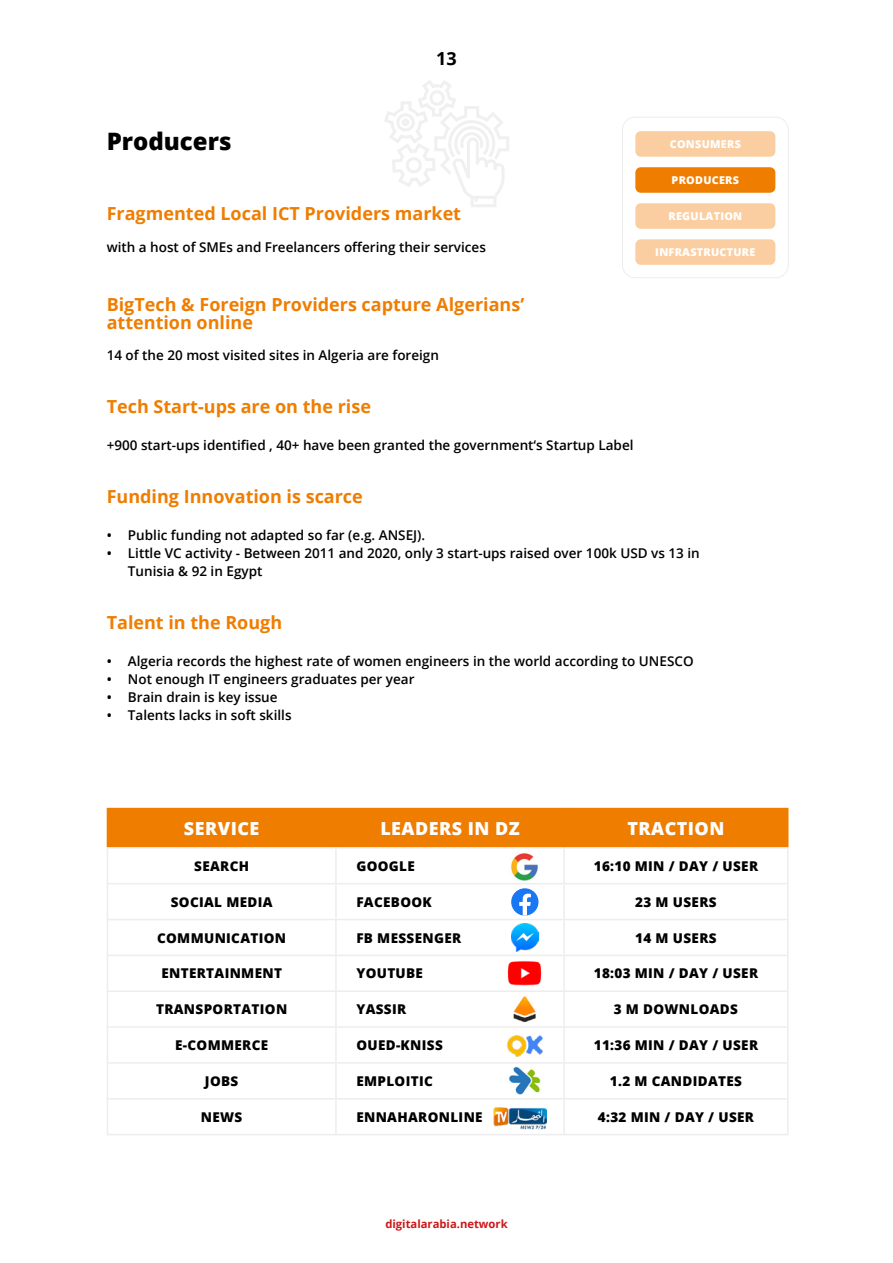
<style>
.page{position:relative;width:893px;height:1263px;background:#fff}
.page>*{position:absolute;margin:0;border:0;box-sizing:border-box;transform-origin:0 0}
.t1{font:800 24px "Open Sans";color:#000}
.t2{font:700 18px/18px "Open Sans";color:#ef7d00}
.t3{font:800 18px "Open Sans";letter-spacing:.025em;color:#fff}
.t4{font:700 18px "Open Sans";color:#000}
.t5{font:600 13.5px/18px "Open Sans";color:#000}
.t6{font:800 13.5px "Open Sans";letter-spacing:.025em;color:#000}
.t7{font:700 11.25px "Open Sans";color:#cd1719}
.t8{font:800 10.8px "Open Sans";letter-spacing:.025em;color:#fff}
</style>
<div class="page">
<div style="left:471px;top:196px;width:25px;height:11px;border:3px solid #f0f0f0"></div>
<svg style="left:384px;top:80px;width:125px;height:122px"></svg>
<div style="left:622px;top:117px;width:166px;height:161px;border:1px solid #ededed;border-radius:13px"></div>
<div style="left:635px;top:131px;width:140px;height:26px;background:#fbcea2;border-radius:5px"></div>
<div style="left:635px;top:167px;width:140px;height:26px;background:#ef7d00;border-radius:5px"></div>
<div style="left:635px;top:203px;width:140px;height:26px;background:#fbcea2;border-radius:5px"></div>
<div style="left:635px;top:239px;width:140px;height:26px;background:#fbcea2;border-radius:5px"></div>
<div style="left:108px;top:809px;width:679px;height:38px;background:#ef7d00"></div>
<hr style="left:107px;top:847px;width:229px;height:1px;background:#ededed">
<hr style="left:107px;top:848px;width:1px;height:35px;background:#ededed">
<hr style="left:336px;top:847px;width:228px;height:1px;background:#ededed">
<hr style="left:335px;top:848px;width:2px;height:35px;background:#ededed">
<hr style="left:564px;top:847px;width:224px;height:1px;background:#ededed">
<hr style="left:563px;top:848px;width:2px;height:35px;background:#ededed">
<hr style="left:787px;top:848px;width:1px;height:35px;background:#ededed">
<hr style="left:107px;top:883px;width:229px;height:1px;background:#ededed">
<hr style="left:107px;top:884px;width:1px;height:35px;background:#ededed">
<hr style="left:336px;top:883px;width:228px;height:1px;background:#ededed">
<hr style="left:335px;top:884px;width:2px;height:35px;background:#ededed">
<hr style="left:564px;top:883px;width:224px;height:1px;background:#ededed">
<hr style="left:563px;top:884px;width:2px;height:35px;background:#ededed">
<hr style="left:787px;top:884px;width:1px;height:35px;background:#ededed">
<hr style="left:107px;top:919px;width:229px;height:1px;background:#ededed">
<hr style="left:107px;top:920px;width:1px;height:35px;background:#ededed">
<hr style="left:336px;top:919px;width:228px;height:1px;background:#ededed">
<hr style="left:335px;top:920px;width:2px;height:35px;background:#ededed">
<hr style="left:564px;top:919px;width:224px;height:1px;background:#ededed">
<hr style="left:563px;top:920px;width:2px;height:35px;background:#ededed">
<hr style="left:787px;top:920px;width:1px;height:35px;background:#ededed">
<hr style="left:107px;top:955px;width:229px;height:1px;background:#ededed">
<hr style="left:107px;top:956px;width:1px;height:34px;background:#ededed">
<hr style="left:336px;top:955px;width:228px;height:1px;background:#ededed">
<hr style="left:335px;top:956px;width:2px;height:34px;background:#ededed">
<hr style="left:564px;top:955px;width:224px;height:1px;background:#ededed">
<hr style="left:563px;top:956px;width:2px;height:34px;background:#ededed">
<hr style="left:787px;top:956px;width:1px;height:34px;background:#ededed">
<hr style="left:107px;top:990px;width:229px;height:2px;background:#ededed">
<hr style="left:107px;top:992px;width:1px;height:34px;background:#ededed">
<hr style="left:336px;top:990px;width:228px;height:2px;background:#ededed">
<hr style="left:335px;top:992px;width:2px;height:34px;background:#ededed">
<hr style="left:564px;top:990px;width:224px;height:2px;background:#ededed">
<hr style="left:563px;top:992px;width:2px;height:34px;background:#ededed">
<hr style="left:787px;top:992px;width:1px;height:34px;background:#ededed">
<hr style="left:107px;top:1026px;width:229px;height:2px;background:#ededed">
<hr style="left:107px;top:1028px;width:1px;height:34px;background:#ededed">
<hr style="left:336px;top:1026px;width:228px;height:2px;background:#ededed">
<hr style="left:335px;top:1028px;width:2px;height:34px;background:#ededed">
<hr style="left:564px;top:1026px;width:224px;height:2px;background:#ededed">
<hr style="left:563px;top:1028px;width:2px;height:34px;background:#ededed">
<hr style="left:787px;top:1028px;width:1px;height:34px;background:#ededed">
<hr style="left:107px;top:1062px;width:229px;height:2px;background:#ededed">
<hr style="left:107px;top:1064px;width:1px;height:34px;background:#ededed">
<hr style="left:336px;top:1062px;width:228px;height:2px;background:#ededed">
<hr style="left:335px;top:1064px;width:2px;height:34px;background:#ededed">
<hr style="left:564px;top:1062px;width:224px;height:2px;background:#ededed">
<hr style="left:563px;top:1064px;width:2px;height:34px;background:#ededed">
<hr style="left:787px;top:1064px;width:1px;height:34px;background:#ededed">
<hr style="left:107px;top:1098px;width:229px;height:1px;background:#ededed">
<hr style="left:107px;top:1099px;width:1px;height:35px;background:#ededed">
<hr style="left:336px;top:1098px;width:228px;height:1px;background:#ededed">
<hr style="left:335px;top:1099px;width:2px;height:35px;background:#ededed">
<hr style="left:564px;top:1098px;width:224px;height:1px;background:#ededed">
<hr style="left:563px;top:1099px;width:2px;height:35px;background:#ededed">
<hr style="left:787px;top:1099px;width:1px;height:35px;background:#ededed">
<hr style="left:107px;top:1134px;width:229px;height:1px;background:#ededed">
<hr style="left:336px;top:1134px;width:228px;height:1px;background:#ededed">
<hr style="left:564px;top:1134px;width:224px;height:1px;background:#ededed">
<hr style="left:107px;top:808px;width:229px;height:1px;background:#ef7d00">
<hr style="left:107px;top:809px;width:1px;height:38px;background:#ef7d00">
<hr style="left:336px;top:808px;width:228px;height:1px;background:#ef7d00">
<hr style="left:335px;top:809px;width:2px;height:38px;background:#ef7d00">
<hr style="left:564px;top:808px;width:224px;height:1px;background:#ef7d00">
<hr style="left:563px;top:809px;width:2px;height:38px;background:#ef7d00">
<hr style="left:787px;top:809px;width:1px;height:38px;background:#ef7d00">
<img style="left:507px;top:1035px;width:36px;height:21px">
<img style="left:509px;top:1066px;width:32px;height:28px">
<img style="left:493px;top:1107px;width:54px;height:23px">
<img style="left:513px;top:996px;width:23px;height:26px">
<img style="left:507px;top:961px;width:35px;height:25px">
<img style="left:511px;top:924px;width:27px;height:27px">
<div style="left:511px;top:888px;width:27px;height:27px;background:#1977f3;border-radius:50%"></div>
<svg style="left:519px;top:894px;width:12px;height:21px"></svg>
<img style="left:510px;top:853px;width:28px;height:27px">
<h1 class="t1" style="left:107px;top:123px;width:127px">Producers</h1>
<h2 class="t4" style="left:436px;top:46px;width:22px">13</h2>
<h2 class="t2" style="left:107px;top:204px;width:356px">Fragmented Local ICT Providers market</h2>
<p class="t5" style="left:107px;top:238px;width:381px">with a host of SMEs and Freelancers offering their services</p>
<p class="t8" style="left:670px;top:136px;width:73px">CONSUMERS</p>
<p class="t8" style="left:672px;top:172px;width:69px">PRODUCERS</p>
<p class="t8" style="left:668px;top:208px;width:75px">REGULATION</p>
<p class="t8" style="left:655px;top:244px;width:102px">INFRASTRUCTURE</p>
<h2 class="t2" style="left:107px;top:295px;width:419px">BigTech &amp; Foreign Providers capture Algerians’ attention online</h2>
<p class="t5" style="left:107px;top:346px;width:334px">14 of the 20 most visited sites in Algeria are foreign</p>
<h2 class="t2" style="left:107px;top:397px;width:266px">Tech Start-ups are on the rise</h2>
<p class="t5" style="left:107px;top:436px;width:528px">+900 start-ups identified , 40+ have been granted the government‘s Startup Label</p>
<h2 class="t2" style="left:107px;top:487px;width:258px">Funding Innovation is scarce</h2>
<p class="t5" style="left:107px;top:526px;width:320px">• Public funding not adapted so far (e.g. ANSEJ).</p>
<p class="t5" style="left:128px;top:544px;width:573px;text-indent:-21px">• Little VC activity - Between 2011 and 2020, only 3 start-ups raised over 100k USD vs 13 in<br>Tunisia &amp; 92 in Egypt</p>
<h2 class="t2" style="left:107px;top:613px;width:177px">Talent in the Rough</h2>
<p class="t5" style="left:107px;top:652px;width:588px">• Algeria records the highest rate of women engineers in the world according to UNESCO</p>
<p class="t5" style="left:107px;top:670px;width:309px">• Not enough IT engineers graduates per year</p>
<p class="t5" style="left:107px;top:688px;width:172px">• Brain drain is key issue</p>
<p class="t5" style="left:107px;top:706px;width:186px">• Talents lacks in soft skills</p>
<h2 class="t3" style="left:184px;top:815px;width:77px">SERVICE</h2>
<h2 class="t3" style="left:380px;top:815px;width:141px">LEADERS IN DZ</h2>
<h2 class="t3" style="left:627px;top:815px;width:98px">TRACTION</h2>
<p class="t6" style="left:194px;top:856px;width:56px">SEARCH</p>
<p class="t6" style="left:356px;top:856px;width:60px">GOOGLE</p>
<p class="t6" style="left:594px;top:856px;width:166px">16:10 MIN / DAY / USER</p>
<p class="t6" style="left:171px;top:891px;width:103px">SOCIAL MEDIA</p>
<p class="t6" style="left:356px;top:891px;width:77px">FACEBOOK</p>
<p class="t6" style="left:635px;top:891px;width:83px">23 M USERS</p>
<p class="t6" style="left:157px;top:927px;width:131px">COMMUNICATION</p>
<p class="t6" style="left:356px;top:927px;width:106px">FB MESSENGER</p>
<p class="t6" style="left:635px;top:927px;width:83px">14 M USERS</p>
<p class="t6" style="left:161px;top:963px;width:122px">ENTERTAINMENT</p>
<p class="t6" style="left:356px;top:963px;width:68px">YOUTUBE</p>
<p class="t6" style="left:594px;top:963px;width:166px">18:03 MIN / DAY / USER</p>
<p class="t6" style="left:156px;top:999px;width:133px">TRANSPORTATION</p>
<p class="t6" style="left:356px;top:999px;width:51px">YASSIR</p>
<p class="t6" style="left:614px;top:999px;width:126px">3 M DOWNLOADS</p>
<p class="t6" style="left:175px;top:1035px;width:95px">E-COMMERCE</p>
<p class="t6" style="left:356px;top:1035px;width:88px">OUED-KNISS</p>
<p class="t6" style="left:594px;top:1035px;width:166px">11:36 MIN / DAY / USER</p>
<p class="t6" style="left:205px;top:1071px;width:35px">JOBS</p>
<p class="t6" style="left:356px;top:1071px;width:78px">EMPLOITIC</p>
<p class="t6" style="left:610px;top:1071px;width:134px">1.2 M CANDIDATES</p>
<p class="t6" style="left:201px;top:1107px;width:43px">NEWS</p>
<p class="t6" style="left:356px;top:1107px;width:128px">ENNAHARONLINE</p>
<p class="t6" style="left:598px;top:1107px;width:158px">4:32 MIN / DAY / USER</p>
<p class="t7" style="left:385px;top:1216px;width:124px">digitalarabia.network</p>
</div>
